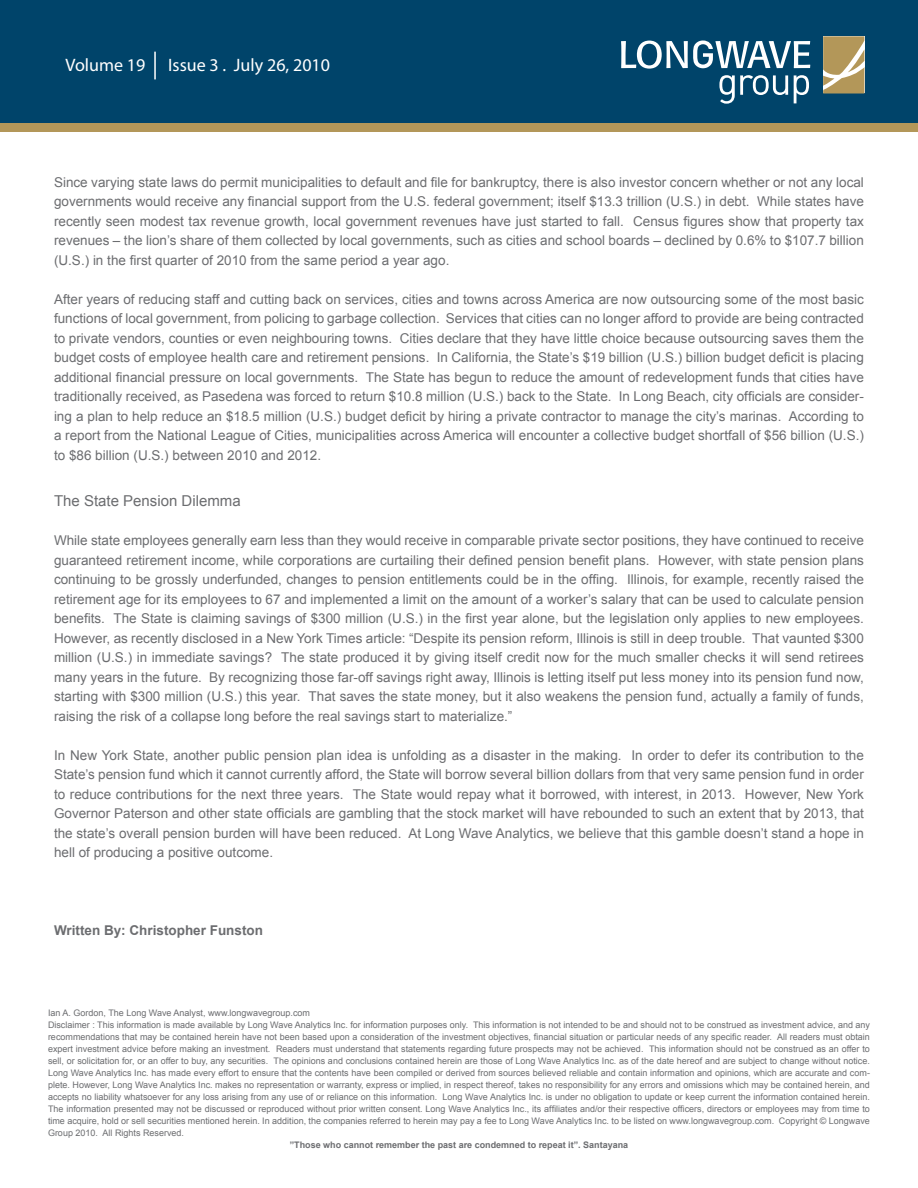
<style>
.page{position:relative;width:918px;height:1188px;background:#fff}
.page>*{position:absolute;margin:0;border:0;box-sizing:border-box;transform-origin:0 0}
.t1{font:18px "Myriad Pro";color:#fff}
.t2{font:15px "Arial";color:#6c6d70}
.t3{font:13.5px/19.5px "Arial";color:#6c6d70;text-align:justify}
.t4{font:700 13.5px "Arial";color:#6c6d70}
.t5{font:9px/12px "Arial";color:#6c6d70;text-align:justify}
.t6{font:700 9px "Arial";color:#6c6d70}
</style>
<div class="page">
<div style="left:0;top:122px;width:918px;height:10px;background:#b39759"></div>
<div style="left:0;top:0;width:918px;height:123px;background:#00446a"></div>
<hr style="left:154px;top:52px;width:2px;height:27px;background:#fff">
<svg style="left:621px;top:40px;width:189px;height:29px"></svg>
<svg style="left:719px;top:75px;width:69px;height:29px"></svg>
<svg style="left:794px;top:75px;width:15px;height:28px"></svg>
<svg style="left:823px;top:36px;width:41px;height:58px;background:#bfa977"></svg>
<p class="t1" style="left:66px;top:54px;width:81px">Volume 19</p>
<p class="t1" style="left:168px;top:54px;width:163px">Issue 3 . July 26, 2010</p>
<p class="t3" style="left:54px;top:172px;width:811px">Since varying state laws do permit municipalities to default and file for bankruptcy, there is also investor concern whether or not any local governments would receive any financial support from the U.S. federal government; itself $13.3 trillion (U.S.) in debt. While states have recently seen modest tax revenue growth, local government revenues have just started to fall. Census figures show that property tax revenues – the lion’s share of them collected by local governments, such as cities and school boards – declined by 0.6% to $107.7 billion (U.S.) in the first quarter of 2010 from the same period a year ago.</p>
<p class="t3" style="left:54px;top:289px;width:811px">After years of reducing staff and cutting back on services, cities and towns across America are now outsourcing some of the most basic functions of local government, from policing to garbage collection. Services that cities can no longer afford to provide are being contracted to private vendors, counties or even neighbouring towns. Cities declare that they have little choice because outsourcing saves them the budget costs of employee health care and retirement pensions. In California, the State’s $19 billion (U.S.) billion budget deficit is placing additional financial pressure on local governments. The State has begun to reduce the amount of redevelopment funds that cities have traditionally received, as Pasedena was forced to return $10.8 million (U.S.) back to the State. In Long Beach, city officials are consider&shy;ing a plan to help reduce an $18.5 million (U.S.) budget deficit by hiring a private contractor to manage the city’s marinas. According to a report from the National League of Cities, municipalities across America will encounter a collective budget shortfall of $56 billion (U.S.) to $86 billion (U.S.) between 2010 and 2012.</p>
<p class="t2" style="left:54px;top:491px;width:188px">The State Pension Dilemma</p>
<p class="t3" style="left:54px;top:531px;width:812px">While state employees generally earn less than they would receive in comparable private sector positions, they have continued to receive guaranteed retirement income, while corporations are curtailing their defined pension benefit plans. However, with state pension plans continuing to be grossly underfunded, changes to pension entitlements could be in the offing. Illinois, for example, recently raised the retirement age for its employees to 67 and implemented a limit on the amount of a worker’s salary that can be used to calculate pension benefits. The State is claiming savings of $300 million (U.S.) in the first year alone, but the legislation only applies to new employees.<br>However, as recently disclosed in a New York Times article: “Despite its pension reform, Illinois is still in deep trouble. That vaunted $300 million (U.S.) in immediate savings? The state produced it by giving itself credit now for the much smaller checks it will send retirees many years in the future. By recognizing those far-off savings right away, Illinois is letting itself put less money into its pension fund now, starting with $300 million (U.S.) this year. That saves the state money, but it also weakens the pension fund, actually a family of funds, raising the risk of a collapse long before the real savings start to materialize.”</p>
<p class="t3" style="left:54px;top:745px;width:811px">In New York State, another public pension plan idea is unfolding as a disaster in the making. In order to defer its contribution to the State’s pension fund which it cannot currently afford, the State will borrow several billion dollars from that very same pension fund in order to reduce contributions for the next three years. The State would repay what it borrowed, with interest, in 2013. However, New York Governor Paterson and other state officials are gambling that the stock market will have rebounded to such an extent that by 2013, that the state’s overall pension burden will have been reduced. At Long Wave Analytics, we believe that this gamble doesn’t stand a hope in hell of producing a positive outcome.</p>
<p class="t4" style="left:54px;top:922px;width:211px">Written By: Christopher Funston</p>
<p class="t5" style="left:48px;top:1007px;width:264px">Ian A. Gordon, The Long Wave Analyst, www.longwavegroup.com</p>
<p class="t5" style="left:48px;top:1019px;width:824px">Disclaimer : This information is made available by Long Wave Analytics Inc. for information purposes only. This information is not intended to be and should not to be construed as investment advice, and any recommendations that may be contained herein have not been based upon a consideration of the investment objectives, financial situation or particular needs of any specific reader. All readers must obtain expert investment advice before making an investment. Readers must understand that statements regarding future prospects may not be achieved. This information should not be construed as an offer to sell, or solicitation for, or an offer to buy, any securities. The opinions and conclusions contained herein are those of Long Wave Analytics Inc. as of the date hereof and are subject to change without notice.<br>Long Wave Analytics Inc. has made every effort to ensure that the contents have been compiled or derived from sources believed reliable and contain information and opinions, which are accurate and com&shy;plete. However, Long Wave Analytics Inc. makes no representation or warranty, express or implied, in respect thereof, takes no responsibility for any errors and omissions which may be contained herein, and accepts no liability whatsoever for any loss arising from any use of or reliance on this information. Long Wave Analytics Inc. is under no obligation to update or keep current the information contained herein.<br>The information presented may not be discussed or reproduced without prior written consent. Long Wave Analytics Inc., its affiliates and/or their respective officers, directors or employees may from time to time acquire, hold or sell securities mentioned herein. In addition, the companies referred to herein may pay a fee to Long Wave Analytics Inc. to be listed on www.longwavegroup.com. Copyright © Longwave Group 2010. All Rights Reserved.</p>
<p class="t6" style="left:290px;top:1139px;width:340px">”Those who cannot remember the past are condemned to repeat it”. Santayana</p>
</div>
